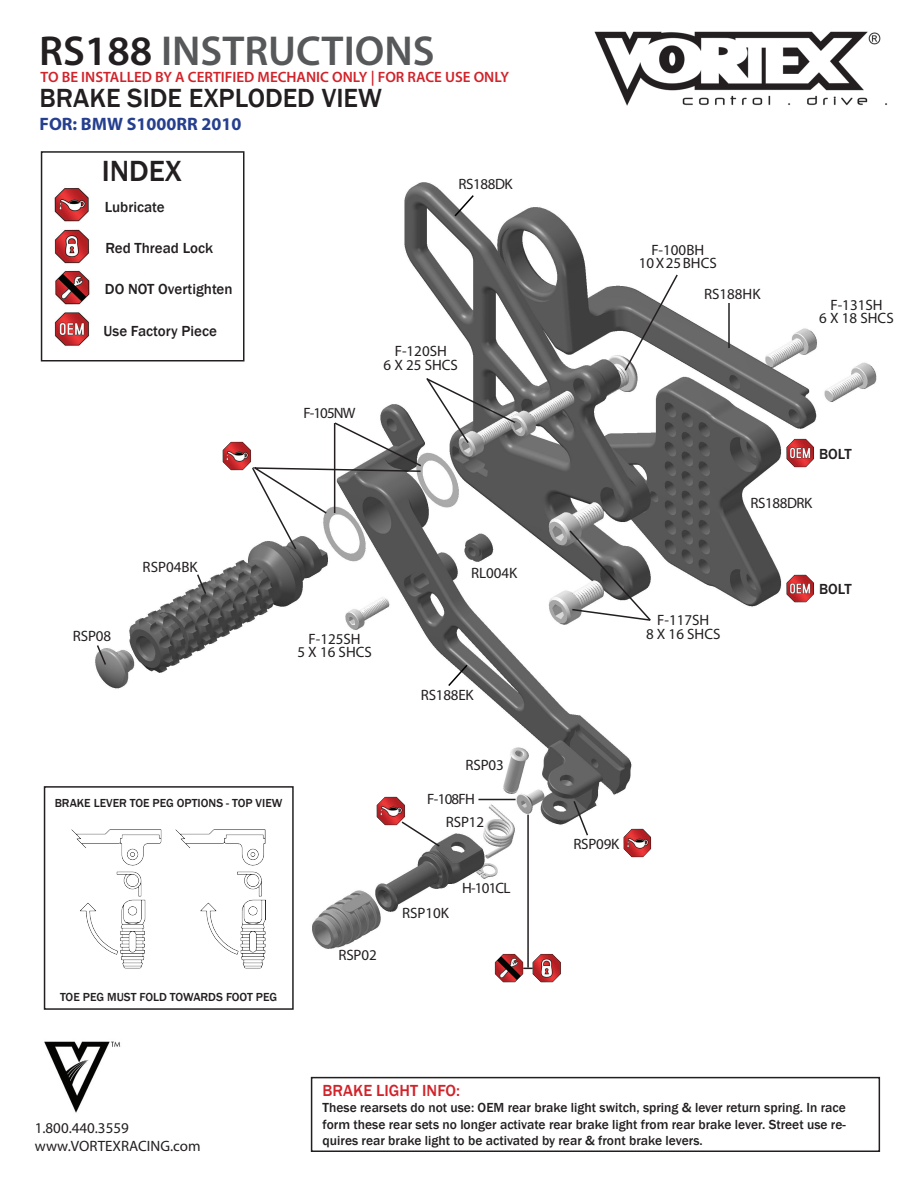
<style>
.page{position:relative;width:918px;height:1188px;background:#fff}
.page>*{position:absolute;margin:0;border:0;box-sizing:border-box;transform-origin:0 0}
.t1{font:600 42px "Myriad Pro";color:#57585a}
.t2{font:500 30px "Franklin Gothic";color:#231f20}
.t3{font:500 27px "Franklin Gothic";color:#231f20}
.t4{font:700 18px "Myriad Pro";color:#253f8e}
.t5{font:500 16.5px "Franklin Gothic";color:#d1232a}
.t6{font:15px "Myriad Pro";color:#231f20}
.t7{font:500 15px "Franklin Gothic";color:#231f20}
.t8{font:600 15px "Myriad Pro";color:#d1232a}
.t9{font:15px "Myriad Pro";letter-spacing:-.025em;color:#231f20}
.t10{font:15px "Myriad Pro";letter-spacing:-.03em;color:#231f20}
.t11{font:500 13.5px/16.2px "Franklin Gothic";color:#231f20;text-align:justify}
.t12{font:500 12px "Franklin Gothic";color:#231f20}
.s1{color:#231f20}
</style>
<div class="page">
<img style="left:95px;top:157px;width:782px;height:792px">
<img style="left:72px;top:802px;width:194px;height:167px">
<div style="left:44px;top:786px;width:250px;height:224px;border:2px solid #231f20"></div>
<div style="left:311px;top:1077px;width:569px;height:75px;border:2px solid #231f20"></div>
<img style="left:44px;top:1041px;width:77px;height:72px">
<img style="left:594px;top:31px;width:294px;height:75px">
<img style="left:54px;top:174px;width:44px;height:185px">
<svg style="left:623px;top:273px;width:56px;height:99px"></svg>
<svg style="left:196px;top:573px;width:12px;height:23px"></svg>
<svg style="left:453px;top:194px;width:22px;height:24px"></svg>
<svg style="left:400px;top:820px;width:41px;height:28px"></svg>
<div style="left:41px;top:151px;width:203px;height:211px;border:2px solid #231f20"></div>
<hr style="left:728px;top:303px;width:2px;height:45px;background:#231f20">
<hr style="left:478px;top:799px;width:38px;height:1px;background:#231f20">
<svg style="left:96px;top:644px;width:11px;height:22px"></svg>
<svg style="left:447px;top:663px;width:22px;height:25px"></svg>
<svg style="left:568px;top:529px;width:84px;height:93px"></svg>
<img style="left:620px;top:826px;width:35px;height:34px">
<hr style="left:509px;top:968px;width:40px;height:1px;background:#231f20">
<img style="left:494px;top:953px;width:33px;height:30px">
<img style="left:529px;top:953px;width:32px;height:30px">
<hr style="left:527px;top:815px;width:2px;height:153px;background:#231f20">
<svg style="left:572px;top:799px;width:17px;height:38px"></svg>
<img style="left:374px;top:793px;width:34px;height:35px">
<img style="left:783px;top:571px;width:35px;height:35px">
<img style="left:783px;top:436px;width:35px;height:34px">
<svg style="left:250px;top:376px;width:267px;height:175px"></svg>
<img style="left:220px;top:439px;width:35px;height:34px">
<p class="t1" style="left:39px;top:24px;width:397px"><span class="s1">RS188</span> INSTRUCTIONS</p>
<p class="t8" style="left:41px;top:67px;width:470px">TO BE INSTALLED BY A CERTIFIED MECHANIC ONLY | FOR RACE USE ONLY</p>
<p class="t3" style="left:39px;top:82px;width:344px">BRAKE SIDE EXPLODED VIEW</p>
<p class="t4" style="left:40px;top:112px;width:203px">FOR: BMW S1000RR 2010</p>
<p class="t2" style="left:102px;top:153px;width:82px">INDEX</p>
<p class="t7" style="left:105px;top:197px;width:61px">Lubricate</p>
<p class="t7" style="left:105px;top:239px;width:109px">Red Thread Lock</p>
<p class="t7" style="left:105px;top:280px;width:129px">DO NOT Overtighten</p>
<p class="t7" style="left:104px;top:322px;width:115px">Use Factory Piece</p>
<p class="t10" style="left:459px;top:175px;width:56px">RS188DK</p>
<p class="t6" style="left:303px;top:404px;width:54px">F-105NW</p>
<p class="t6" style="left:395px;top:342px;width:54px">F-120SH</p>
<p class="t6" style="left:384px;top:356px;width:76px">6 X 25 SHCS</p>
<p class="t6" style="left:73px;top:627px;width:40px">RSP08</p>
<p class="t6" style="left:143px;top:557px;width:57px">RSP04BK</p>
<p class="t6" style="left:309px;top:629px;width:54px">F-125SH</p>
<p class="t6" style="left:297px;top:643px;width:76px">5 X 16 SHCS</p>
<p class="t12" style="left:55px;top:796px;width:229px">BRAKE LEVER TOE PEG OPTIONS - TOP VIEW</p>
<p class="t12" style="left:60px;top:990px;width:219px">TOE PEG MUST FOLD TOWARDS FOOT PEG</p>
<p class="t6" style="left:338px;top:945px;width:40px">RSP02</p>
<p class="t6" style="left:471px;top:564px;width:48px">RL004K</p>
<p class="t6" style="left:421px;top:685px;width:54px">RS188EK</p>
<p class="t6" style="left:466px;top:756px;width:40px">RSP03</p>
<p class="t6" style="left:427px;top:790px;width:49px">F-108FH</p>
<p class="t6" style="left:446px;top:813px;width:40px">RSP12</p>
<p class="t6" style="left:402px;top:903px;width:48px">RSP10K</p>
<p class="t6" style="left:462px;top:878px;width:50px">H-101CL</p>
<p class="t6" style="left:651px;top:241px;width:54px">F-100BH</p>
<p class="t6" style="left:639px;top:254px;width:79px">10 X 25 BHCS</p>
<p class="t6" style="left:704px;top:285px;width:58px">RS188HK</p>
<p class="t6" style="left:830px;top:295px;width:54px">F-131SH</p>
<p class="t6" style="left:819px;top:309px;width:76px">6 X 18 SHCS</p>
<p class="t7" style="left:819px;top:445px;width:34px">BOLT</p>
<p class="t9" style="left:751px;top:494px;width:63px">RS188DRK</p>
<p class="t6" style="left:657px;top:611px;width:54px">F-117SH</p>
<p class="t6" style="left:646px;top:625px;width:76px">8 X 16 SHCS</p>
<p class="t7" style="left:819px;top:580px;width:34px">BOLT</p>
<p class="t6" style="left:573px;top:835px;width:47px">RSP09K</p>
<p class="t6" style="left:35px;top:1119px;width:95px">1.800.440.3559</p>
<p class="t6" style="left:35px;top:1137px;width:167px">www.VORTEXRACING.com</p>
<p class="t5" style="left:323px;top:1080px;width:139px">BRAKE LIGHT INFO:</p>
<p class="t11" style="left:323px;top:1100px;width:525px">These rearsets do not use: OEM rear brake light switch, spring &amp; lever return spring. In race form these rear sets no longer activate rear brake light from rear brake lever. Street use re&shy;quires rear brake light to be activated by rear &amp; front brake levers.</p>
</div>
